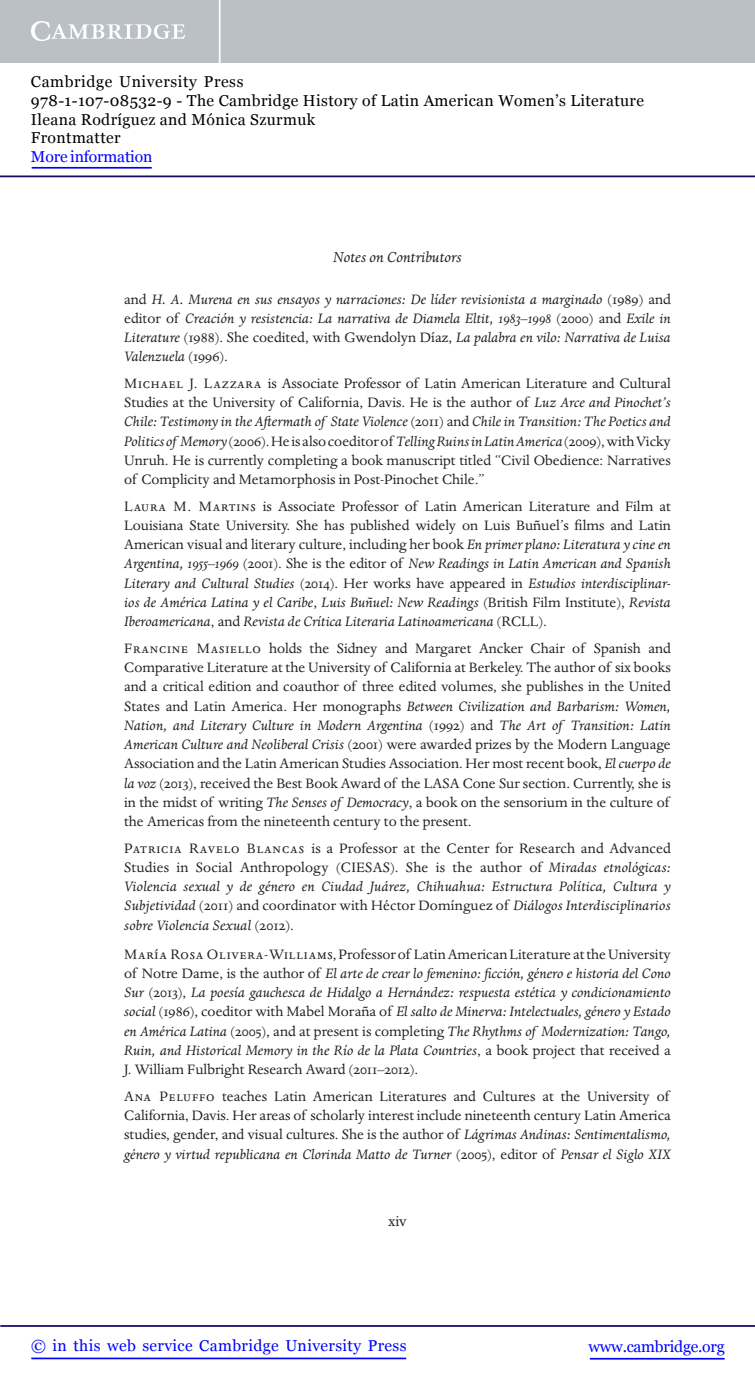
<style>
.page{position:relative;width:755px;height:1385px;background:#fff}
.page>*{position:absolute;margin:0;border:0;box-sizing:border-box;transform-origin:0 0}
.t1{font:italic 16.62px "Dante MT Std";color:#231f20}
.t2{font:16.62px "Dante MT Std";color:#231f20}
.t3{font:15.75px/19.2px "Dante MT Std";color:#231f20;text-align:justify}
.t4{font:italic 15.75px/19.2px "Dante MT Std";color:#231f20;text-align:justify}
.t5{font:15.75px/18.6px "Georgia";letter-spacing:.025em;color:#000}
.t6{font:15.75px "Georgia";letter-spacing:.025em;color:#00f}
.t7{font:15.75px "Georgia";letter-spacing:-.015em;color:#00f}
.t8{font:15.75px "Georgia";letter-spacing:-.01em;color:#00f}
.s1{font-style:normal}
.s2{font-style:italic}
</style>
<div class="page">
<hr style="left:589px;top:1358px;width:135px;height:1px;background:#00f">
<hr style="left:0;top:1325px;width:754px;height:2px;background:#150666">
<hr style="left:31px;top:1357px;width:375px;height:2px;background:#00f">
<div style="left:0;top:0;width:754px;height:63px;background:#bac0c6"></div>
<svg style="left:31px;top:21px;width:154px;height:20px"></svg>
<hr style="left:219px;top:0;width:1px;height:63px;background:#fff">
<hr style="left:0;top:175px;width:754px;height:2px;background:#150666">
<hr style="left:32px;top:167px;width:120px;height:2px;background:#00f">
<p class="t5" style="left:31px;top:73px;width:614px">Cambridge University Press<br>978-1-107-08532-9 - The Cambridge History of Latin American Women’s Literature Ileana Rodríguez and Mónica Szurmuk<br>Frontmatter</p>
<p class="t8" style="left:31px;top:147px;width:123px">More information</p>
<p class="t1" style="left:333px;top:251px;width:130px">Notes on Contributors</p>
<p class="t4" style="left:124px;top:290px;width:548px"><span class="s1">and</span> H. A. Murena en sus ensayos y narraciones: De líder revisionista a marginado <span class="s1">(1989) and editor of</span> Creación y resistencia: La narrativa de Diamela Eltit, 1983–1998 <span class="s1">(2000) and</span> Exile in Literature <span class="s1">(1988). She coedited, with Gwendolyn Díaz,</span> La palabra en vilo: Narrativa de Luisa Valenzuela <span class="s1">(1996).</span></p>
<p class="t3" style="left:124px;top:375px;width:548px">Michael J. Lazzara is Associate Professor of Latin American Literature and Cultural Studies at the University of California, Davis. He is the author of <span class="s2">Luz Arce and Pinochet’s Chile: Testimony in the Aftermath of State Violence</span> (2011) and <span class="s2">Chile in Transition: The Poetics and Politics of Memory</span> (2006). He is also coeditor of <span class="s2">Telling Ruins in Latin America</span> (2009), with Vicky Unruh. He is currently completing a book manuscript titled “Civil Obedience: Narratives of Complicity and Metamorphosis in Post-Pinochet Chile.”</p>
<p class="t3" style="left:124px;top:498px;width:548px">Laura M. Martins is Associate Professor of Latin American Literature and Film at Louisiana State University. She has published widely on Luis Buñuel’s films and Latin American visual and literary culture, including her book <span class="s2">En primer plano: Literatura y cine en Argentina, 1955–1969</span> (2001). She is the editor of <span class="s2">New Readings in Latin American and Spanish Literary and Cultural Studies</span> (2014). Her works have appeared in <span class="s2">Estudios interdisciplinar&shy;ios de América Latina y el Caribe</span> , <span class="s2">Luis Buñuel: New Readings</span> (British Film Institute), <span class="s2">Revista Iberoamericana</span> , and <span class="s2">Revista de Crítica Literaria Latinoamericana</span> (RCLL).</p>
<p class="t3" style="left:124px;top:640px;width:548px">Francine Masiello holds the Sidney and Margaret Ancker Chair of Spanish and Comparative Literature at the University of California at Berkeley. The author of six books and a critical edition and coauthor of three edited volumes, she publishes in the United States and Latin America. Her monographs <span class="s2">Between Civilization and Barbarism: Women, Nation, and Literary Culture in Modern Argentina</span> (1992) and <span class="s2">The Art of Transition: Latin American Culture and Neoliberal Crisis</span> (2001) were awarded prizes by the Modern Language Association and the Latin American Studies Association. Her most recent book, <span class="s2">El cuerpo de la voz</span> (2013), received the Best Book Award of the LASA Cone Sur section. Currently, she is in the midst of writing <span class="s2">The Senses of Democracy</span> , a book on the sensorium in the culture of the Americas from the nineteenth century to the present.</p>
<p class="t3" style="left:124px;top:840px;width:548px">Patricia Ravelo Blancas is a Professor at the Center for Research and Advanced Studies in Social Anthropology (CIESAS). She is the author of <span class="s2">Miradas etnológicas:<br>Violencia sexual y de género en Ciudad Juárez, Chihuahua: Estructura Política, Cultura y Subjetividad</span> (2011) and coordinator with Héctor Domínguez of <span class="s2">Diálogos Interdisciplinarios sobre Violencia Sexual</span> (2012).</p>
<p class="t4" style="left:124px;top:946px;width:548px"><span class="s1">María Rosa Olivera-Williams, Professor of Latin American Literature at the University of Notre Dame, is the author of</span> El arte de crear lo femenino: ficción, género e historia del Cono Sur <span class="s1">(2013),</span> La poesía gauchesca de Hidalgo a Hernández: respuesta estética y condicionamiento social <span class="s1">(1986), coeditor with Mabel Moraña of</span> El salto de Minerva: Intelectuales, género y Estado en América Latina <span class="s1">(2005), and at present is completing</span> The Rhythms of Modernization: Tango, Ruin, and Historical Memory in the Río de la Plata Countries <span class="s1">, a book project that received a J. William Fulbright Research Award (2011–2012).</span></p>
<p class="t3" style="left:124px;top:1088px;width:548px">Ana Peluffo teaches Latin American Literatures and Cultures at the University of California, Davis. Her areas of scholarly interest include nineteenth century Latin America studies, gender, and visual cultures. She is the author of <span class="s2">Lágrimas Andinas: Sentimentalismo, género y virtud republicana en Clorinda Matto de Turner</span> (2005), editor of <span class="s2">Pensar el Siglo XIX</span></p>
<p class="t2" style="left:388px;top:1215px;width:20px">xiv</p>
<p class="t6" style="left:31px;top:1336px;width:376px">© in this web service Cambridge University Press</p>
<p class="t7" style="left:588px;top:1336px;width:137px">www.cambridge.org</p>
</div>
